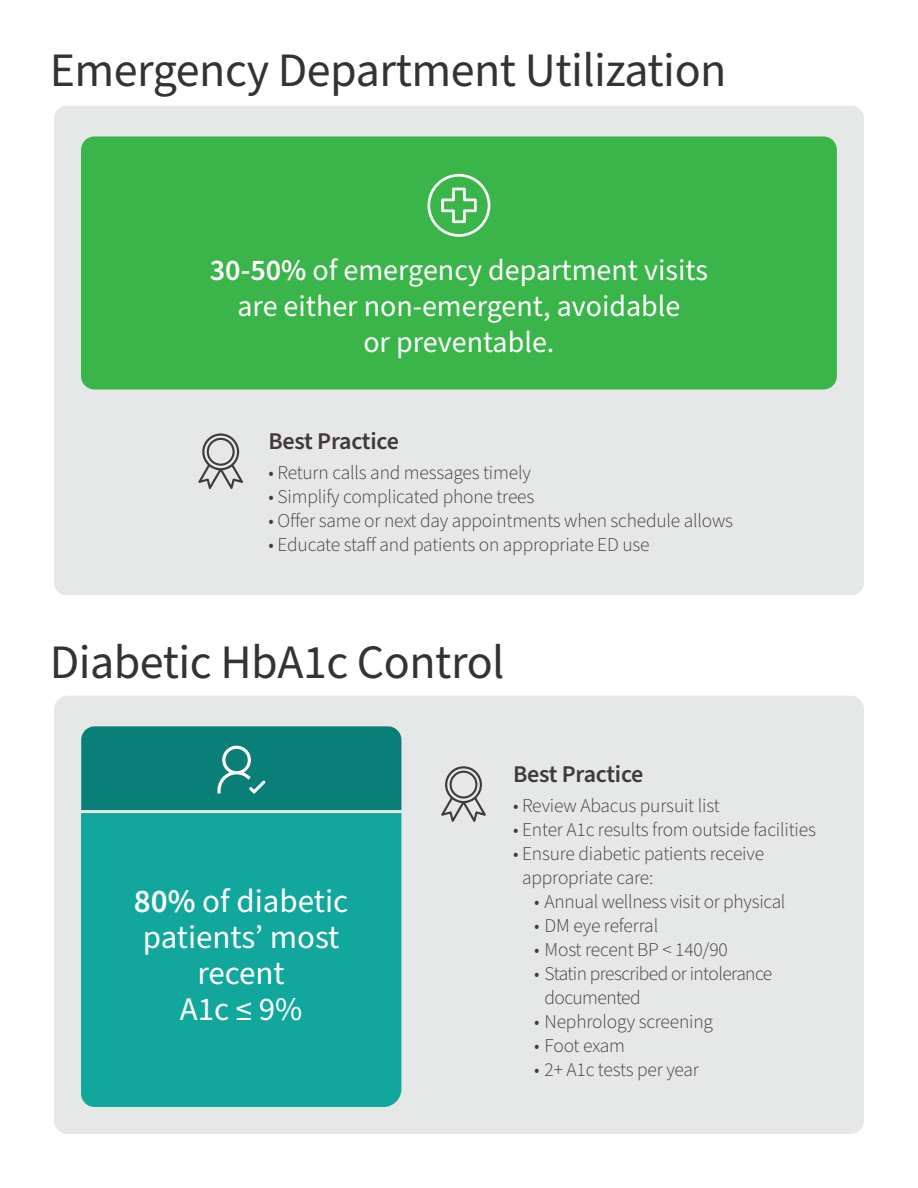
<style>
.page{position:relative;width:918px;height:1188px;background:#fff}
.page>*{position:absolute;margin:0;border:0;box-sizing:border-box;transform-origin:0 0}
.t1{font:48px "Source Sans Pro";letter-spacing:-.01em;color:#323332}
.t2{font:33px/36px "Source Sans Pro";color:#fff;text-align:center}
.t3{font:30px/36px "Source Sans Pro";color:#fff;text-align:center}
.t4{font:600 24px "Source Sans Pro";letter-spacing:-.01em;color:#41393b}
.t5{font:300 19.5px/24px "Source Sans Pro";letter-spacing:-.01em;color:#41393b}
.t6{font:300 19.5px/24px "Source Sans Pro";letter-spacing:-.03em;color:#41393b}
.s1{font-weight:600}
</style>
<div class="page">
<div style="left:54px;top:106px;width:810px;height:489px;background:#e5e8e7;border-radius:13px"></div>
<svg style="left:198px;top:433px;width:45px;height:56px"></svg>
<div style="left:81px;top:136px;width:756px;height:254px;background:#3ab54a;border-radius:13px"></div>
<svg style="left:427px;top:174px;width:63px;height:63px"></svg>
<div style="left:54px;top:696px;width:810px;height:438px;background:#e5e8e7;border-radius:14px"></div>
<div style="left:81px;top:813px;width:320px;height:294px;background:#12a79d"></div>
<div style="left:81px;top:726px;width:320px;height:84px;background:#0a7f77"></div>
<svg style="left:441px;top:766px;width:45px;height:56px"></svg>
<p class="t1" style="left:50px;top:38px;width:678px">Emergency Department Utilization</p>
<p class="t3" style="left:210px;top:253px;width:500px"><span class="s1">30-50%</span> of emergency department visits are either non-emergent, avoidable<br>or preventable.</p>
<p class="t4" style="left:269px;top:425px;width:132px">Best Practice</p>
<p class="t5" style="left:269px;top:461px;width:264px">• Return calls and messages timely</p>
<p class="t5" style="left:269px;top:485px;width:267px">• Simplify complicated phone trees</p>
<p class="t5" style="left:269px;top:509px;width:466px">• Offer same or next day appointments when schedule allows</p>
<p class="t5" style="left:269px;top:533px;width:383px">• Educate staff and patients on appropriate ED use</p>
<p class="t1" style="left:50px;top:630px;width:456px">Diabetic HbA1c Control</p>
<p class="t2" style="left:134px;top:885px;width:216px"><span class="s1">80%</span> of diabetic patients’ most recent<br>A1c ≤ 9%</p>
<p class="t4" style="left:513px;top:758px;width:132px">Best Practice</p>
<p class="t5" style="left:513px;top:794px;width:208px">• Review Abacus pursuit list</p>
<p class="t5" style="left:513px;top:818px;width:304px">• Enter A1c results from outside facilities</p>
<p class="t5" style="left:522px;top:842px;width:243px;text-indent:-9px">• Ensure diabetic patients receive appropriate care:</p>
<p class="t5" style="left:534px;top:890px;width:253px">• Annual wellness visit or physical</p>
<p class="t5" style="left:534px;top:914px;width:126px">• DM eye referral</p>
<p class="t5" style="left:534px;top:938px;width:195px">• Most recent BP &lt; 140/90</p>
<p class="t6" style="left:545px;top:962px;width:229px;text-indent:-10px">• Statin prescribed or intolerance documented</p>
<p class="t5" style="left:534px;top:1010px;width:180px">• Nephrology screening</p>
<p class="t5" style="left:534px;top:1034px;width:92px">• Foot exam</p>
<p class="t5" style="left:534px;top:1058px;width:166px">• 2+ A1c tests per year</p>
</div>
